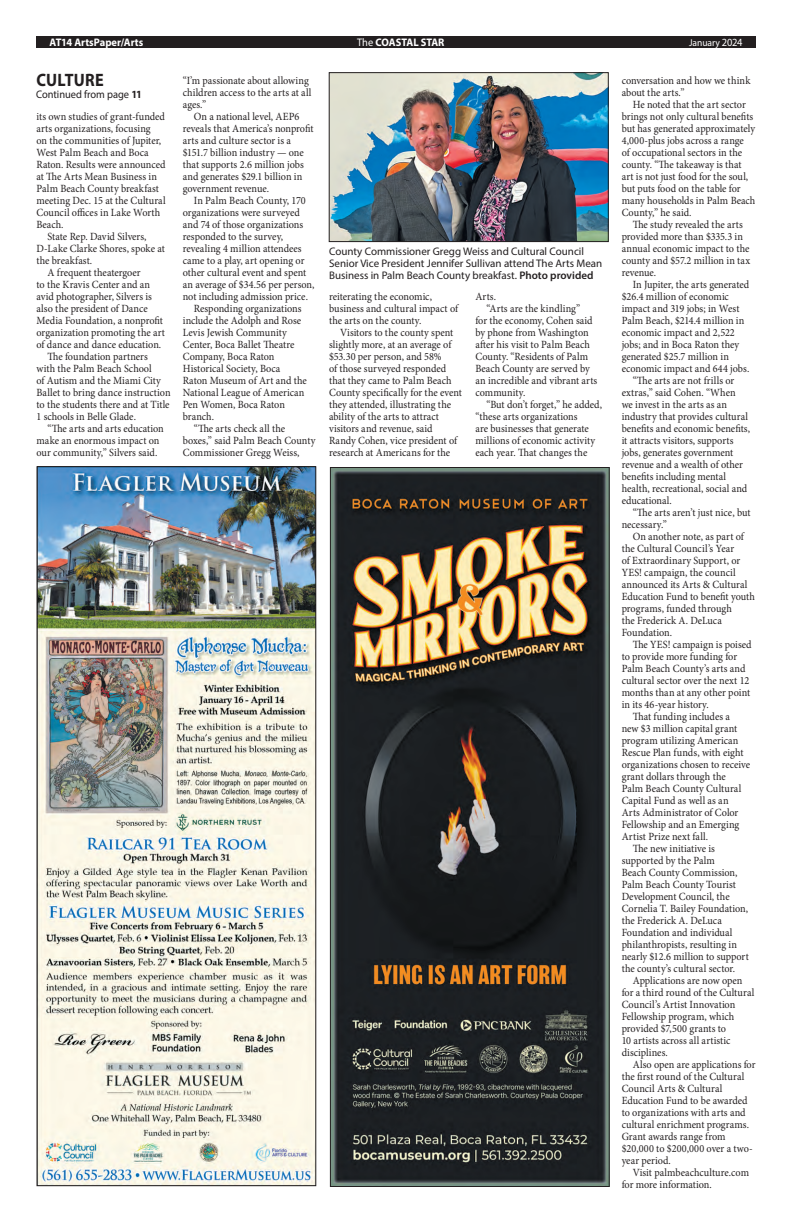
<style>
.page{position:relative;width:792px;height:1224px;background:#fff}
.page>*{position:absolute;margin:0;border:0;box-sizing:border-box;transform-origin:0 0}
.t1{font:700 18px "Myriad Pro";letter-spacing:.015em;color:#231f20;scale:.9 1}
.BODY_text{font:11px/12px "Minion Pro";color:#231f20;scale:.93 1}
.photo_caption{font:11px/12px "Myriad Pro";color:#231f20}
.t2{font:700 11px "Myriad Pro";letter-spacing:-.005em;color:#fff;scale:.95 1}
.photo_caption-2{font:11px "Myriad Pro";color:#231f20;scale:.95 1}
.t3{font:10px "Myriad Pro";letter-spacing:-.005em;color:#fff;scale:.95 1}
.s1{font-weight:400}
.s2{font-size:11px}
.s3{font-weight:700}
.s4{font-weight:600}
</style>
<div class="page">
<img style="left:38px;top:468px;width:276px;height:716px">
<div style="left:36px;top:36px;width:720px;height:12px;background:#231f20"></div>
<img style="left:332px;top:469px;width:276px;height:716px">
<img style="left:331px;top:74px;width:276px;height:166px">
<div style="left:329px;top:72px;width:280px;height:170px;border:1px solid #231f20"></div>
<p class="t2" style="left:50px;top:35px;width:100px">AT14 ArtsPaper/Arts</p>
<p class="t2" style="left:357px;top:35px;width:94px"><span class="s1">The</span> COASTAL STAR</p>
<p class="t3" style="left:689px;top:36px;width:58px">January <span class="s2">2024</span></p>
<p class="t1" style="left:36px;top:68px;width:76px">CULTURE</p>
<p class="photo_caption-2" style="left:36px;top:87px;width:113px">Continued from page <span class="s3">11</span></p>
<p class="BODY_text" style="left:183px;top:75px;width:140px">“I’m passionate about allowing children access to the arts at all ages.”</p>
<p class="BODY_text" style="left:183px;top:111px;width:142px;text-indent:11px">On a national level, AEP6 reveals that America’s nonprofit arts and culture sector is a $151.7 billion industry — one that supports 2.6 million jobs and generates $29.1 billion in government revenue.</p>
<p class="BODY_text" style="left:183px;top:195px;width:143px;text-indent:11px">In Palm Beach County, 170 organizations were surveyed and 74 of those organizations responded to the survey, revealing 4 million attendees came to a play, art opening or other cultural event and spent an average of $34.56 per person, not including admission price.</p>
<p class="BODY_text" style="left:183px;top:303px;width:135px;text-indent:11px">Responding organizations include the Adolph and Rose<br>Levis Jewish Community<br>Center, Boca Ballet Theatre<br>Company, Boca Raton<br>Historical Society, Boca<br>Raton Museum of Art and the<br>National League of American<br>Pen Women, Boca Raton branch.</p>
<p class="BODY_text" style="left:183px;top:423px;width:144px;text-indent:11px">“The arts check all the boxes,” said Palm Beach County<br>Commissioner Gregg Weiss,</p>
<p class="BODY_text" style="left:622px;top:75px;width:140px">conversation and how we think about the arts.”</p>
<p class="BODY_text" style="left:622px;top:99px;width:145px;text-indent:11px">He noted that the art sector brings not only cultural benefits but has generated approximately<br>4,000-plus jobs across a range<br>of occupational sectors in the county. “The takeaway is that art is not just food for the soul, but puts food on the table for many households in Palm Beach<br>County,” he said.</p>
<p class="BODY_text" style="left:622px;top:219px;width:140px;text-indent:11px">The study revealed the arts provided more than $335.3 in annual economic impact to the county and $57.2 million in tax revenue.</p>
<p class="BODY_text" style="left:622px;top:279px;width:139px;text-indent:11px">In Jupiter, the arts generated $26.4 million of economic impact and 319 jobs; in West<br>Palm Beach, $214.4 million in economic impact and 2,522 jobs; and in Boca Raton they generated $25.7 million in economic impact and 644 jobs.</p>
<p class="BODY_text" style="left:622px;top:375px;width:140px;text-indent:11px">“The arts are not frills or extras,” said Cohen. “When<br>we invest in the arts as an industry that provides cultural benefits and economic benefits, it attracts visitors, supports jobs, generates government revenue and a wealth of other benefits including mental health, recreational, social and educational.</p>
<p class="BODY_text" style="left:622px;top:507px;width:140px;text-indent:11px">“The arts aren’t just nice, but necessary.”</p>
<p class="BODY_text" style="left:622px;top:531px;width:145px;text-indent:11px">On another note, as part of the Cultural Council’s Year<br>of Extraordinary Support, or<br>YES! campaign, the council announced its Arts &amp; Cultural<br>Education Fund to benefit youth programs, funded through<br>the Frederick A. DeLuca<br>Foundation.</p>
<p class="BODY_text" style="left:622px;top:639px;width:141px;text-indent:11px">The YES! campaign is poised to provide more funding for<br>Palm Beach County’s arts and cultural sector over the next 12 months than at any other point in its 46-year history.</p>
<p class="BODY_text" style="left:622px;top:711px;width:140px;text-indent:11px">That funding includes a<br>new $3 million capital grant program utilizing American<br>Rescue Plan funds, with eight organizations chosen to receive grant dollars through the<br>Palm Beach County Cultural<br>Capital Fund as well as an<br>Arts Administrator of Color<br>Fellowship and an Emerging<br>Artist Prize next fall.</p>
<p class="BODY_text" style="left:622px;top:843px;width:138px;text-indent:11px">The new initiative is supported by the Palm<br>Beach County Commission,<br>Palm Beach County Tourist<br>Development Council, the<br>Cornelia T. Bailey Foundation, the Frederick A. DeLuca<br>Foundation and individual philanthropists, resulting in nearly $12.6 million to support the county’s cultural sector.</p>
<p class="BODY_text" style="left:622px;top:975px;width:144px;text-indent:11px">Applications are now open for a third round of the Cultural<br>Council’s Artist Innovation<br>Fellowship program, which provided $7,500 grants to<br>10 artists across all artistic disciplines.</p>
<p class="BODY_text" style="left:622px;top:1059px;width:145px;text-indent:11px">Also open are applications for the first round of the Cultural<br>Council Arts &amp; Cultural<br>Education Fund to be awarded to organizations with arts and cultural enrichment programs.<br>Grant awards range from $20,000 to $200,000 over a two&shy;year period.</p>
<p class="BODY_text" style="left:622px;top:1167px;width:138px;text-indent:11px">Visit palmbeachculture.com for more information.</p>
<p class="BODY_text" style="left:36px;top:111px;width:140px">its own studies of grant-funded arts organizations, focusing<br>on the communities of Jupiter,<br>West Palm Beach and Boca<br>Raton. Results were announced at The Arts Mean Business in<br>Palm Beach County breakfast meeting Dec. 15 at the Cultural<br>Council offices in Lake Worth<br>Beach.</p>
<p class="BODY_text" style="left:36px;top:231px;width:140px;text-indent:11px">State Rep. David Silvers,<br>D-Lake Clarke Shores, spoke at the breakfast.</p>
<p class="BODY_text" style="left:36px;top:267px;width:140px;text-indent:11px">A frequent theatergoer<br>to the Kravis Center and an avid photographer, Silvers is also the president of Dance<br>Media Foundation, a nonprofit organization promoting the art of dance and dance education.</p>
<p class="BODY_text" style="left:36px;top:351px;width:146px;text-indent:11px">The foundation partners<br>with the Palm Beach School<br>of Autism and the Miami City<br>Ballet to bring dance instruction to the students there and at Title<br>1 schools in Belle Glade.</p>
<p class="BODY_text" style="left:36px;top:423px;width:138px;text-indent:11px">“The arts and arts education make an enormous impact on our community,” Silvers said.</p>
<p class="photo_caption" style="left:329px;top:245px;width:275px">County Commissioner Gregg Weiss and Cultural Council<br>Senior Vice President Jennifer Sullivan attend The Arts Mean<br>Business in Palm Beach County breakfast. <span class="s4">Photo provided</span></p>
<p class="BODY_text" style="left:329px;top:291px;width:140px">reiterating the economic, business and cultural impact of the arts on the county.</p>
<p class="BODY_text" style="left:329px;top:327px;width:144px;text-indent:11px">Visitors to the county spent slightly more, at an average of $53.30 per person, and 58%<br>of those surveyed responded that they came to Palm Beach<br>County specifically for the event they attended, illustrating the ability of the arts to attract visitors and revenue, said<br>Randy Cohen, vice president of research at Americans for the</p>
<p class="BODY_text" style="left:475px;top:291px;width:24px">Arts.</p>
<p class="BODY_text" style="left:475px;top:303px;width:133px;text-indent:11px">“Arts are the kindling”<br>for the economy, Cohen said by phone from Washington after his visit to Palm Beach<br>County. “Residents of Palm<br>Beach County are served by an incredible and vibrant arts community.</p>
<p class="BODY_text" style="left:475px;top:399px;width:138px;text-indent:11px">“But don’t forget,” he added, “these arts organizations<br>are businesses that generate millions of economic activity each year. That changes the</p>
</div>
